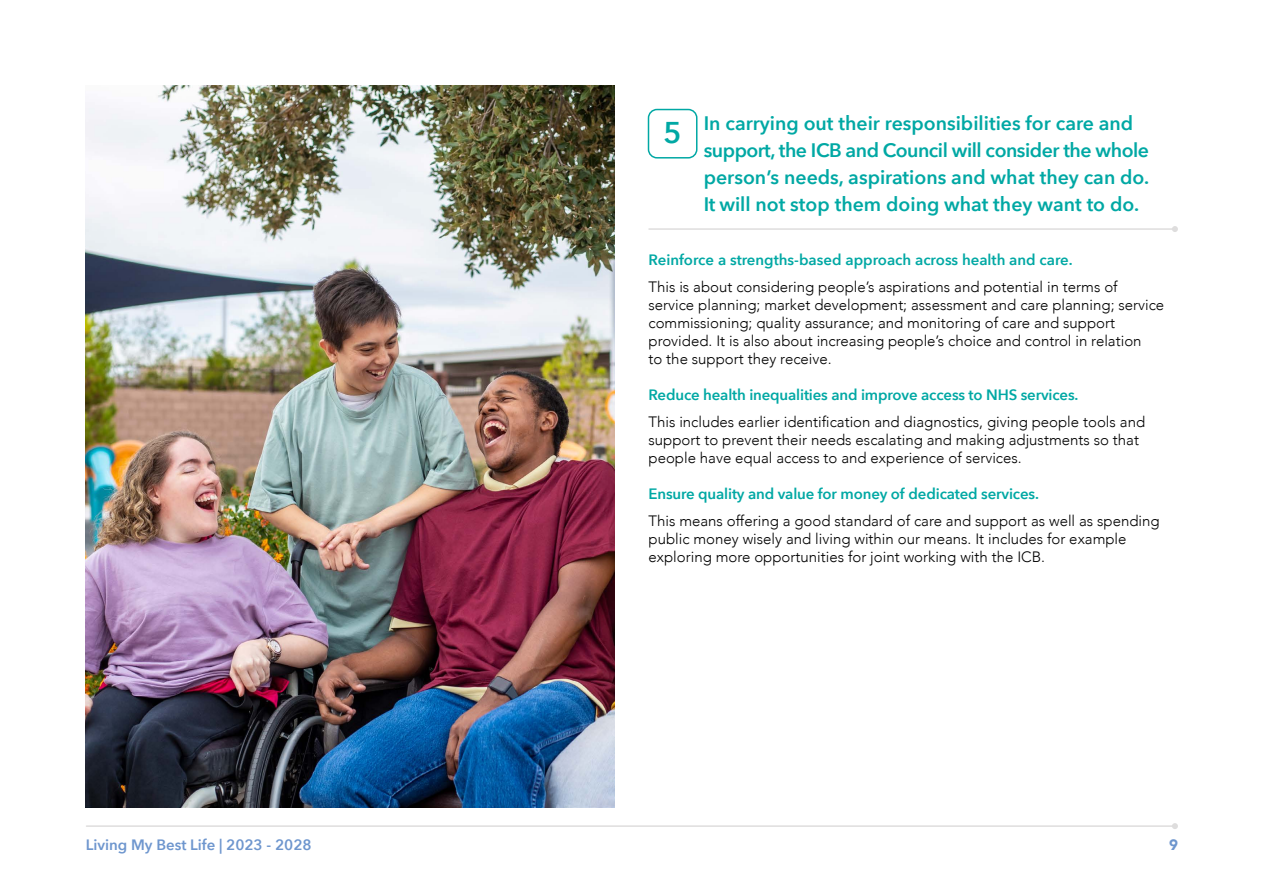
<style>
.page{position:relative;width:1263px;height:893px;background:#fff}
.page>*{position:absolute;margin:0;border:0;box-sizing:border-box;transform-origin:0 0}
.t1{font:600 30px "Avenir Next";color:#00a8a4}
.Bold{font:600 19.5px/27px "Avenir Next";color:#00a8a4}
.t2{font:300 15px/18px "Avenir";color:#000}
._11_bold{font:600 15px "Avenir Next";letter-spacing:-.01em;color:#00a8a4}
.Bold-2{font:600 15px "Avenir Next";color:#00a8a4}
.t3{font:600 15px "Avenir Next";color:#6e96ce}
.t4{font:900 15px "Avenir";color:#6e96ce}
</style>
<div class="page">
<hr style="left:86px;top:825px;width:1089px;height:2px;background:#dedddd">
<svg style="left:1172px;top:823px;width:6px;height:6px"></svg>
<img style="left:85px;top:85px;width:529px;height:723px">
<div style="left:648px;top:109px;width:49px;height:50px;border:2px solid #00a8a4;border-radius:9px"></div>
<hr style="left:648px;top:228px;width:527px;height:2px;background:#dedddd">
<svg style="left:1172px;top:226px;width:6px;height:6px"></svg>
<p class="t1" style="left:663px;top:107px;width:20px">5</p>
<p class="Bold" style="left:704px;top:109px;width:447px">In carrying out their responsibilities for care and support, the ICB and Council will consider the whole person’s needs, aspirations and what they can do.<br>It will not stop them doing what they want to do.</p>
<p class="Bold-2" style="left:648px;top:247px;width:426px">Reinforce a strengths-based approach across health and care.</p>
<p class="t2" style="left:648px;top:278px;width:517px">This is about considering people’s aspirations and potential in terms of service planning; market development; assessment and care planning; service commissioning; quality assurance; and monitoring of care and support provided. It is also about increasing people’s choice and control in relation<br>to the support they receive.</p>
<p class="_11_bold" style="left:648px;top:382px;width:431px">Reduce health inequalities and improve access to NHS services.</p>
<p class="t2" style="left:648px;top:413px;width:498px">This includes earlier identification and diagnostics, giving people tools and support to prevent their needs escalating and making adjustments so that people have equal access to and experience of services.</p>
<p class="_11_bold" style="left:648px;top:481px;width:392px">Ensure quality and value for money of dedicated services.</p>
<p class="t2" style="left:648px;top:512px;width:513px">This means offering a good standard of care and support as well as spending public money wisely and living within our means. It includes for example exploring more opportunities for joint working with the ICB.</p>
<p class="t3" style="left:86px;top:831px;width:227px">Living My Best Life | 2023 - 2028</p>
<p class="t4" style="left:1169px;top:831px;width:10px">9</p>
</div>
